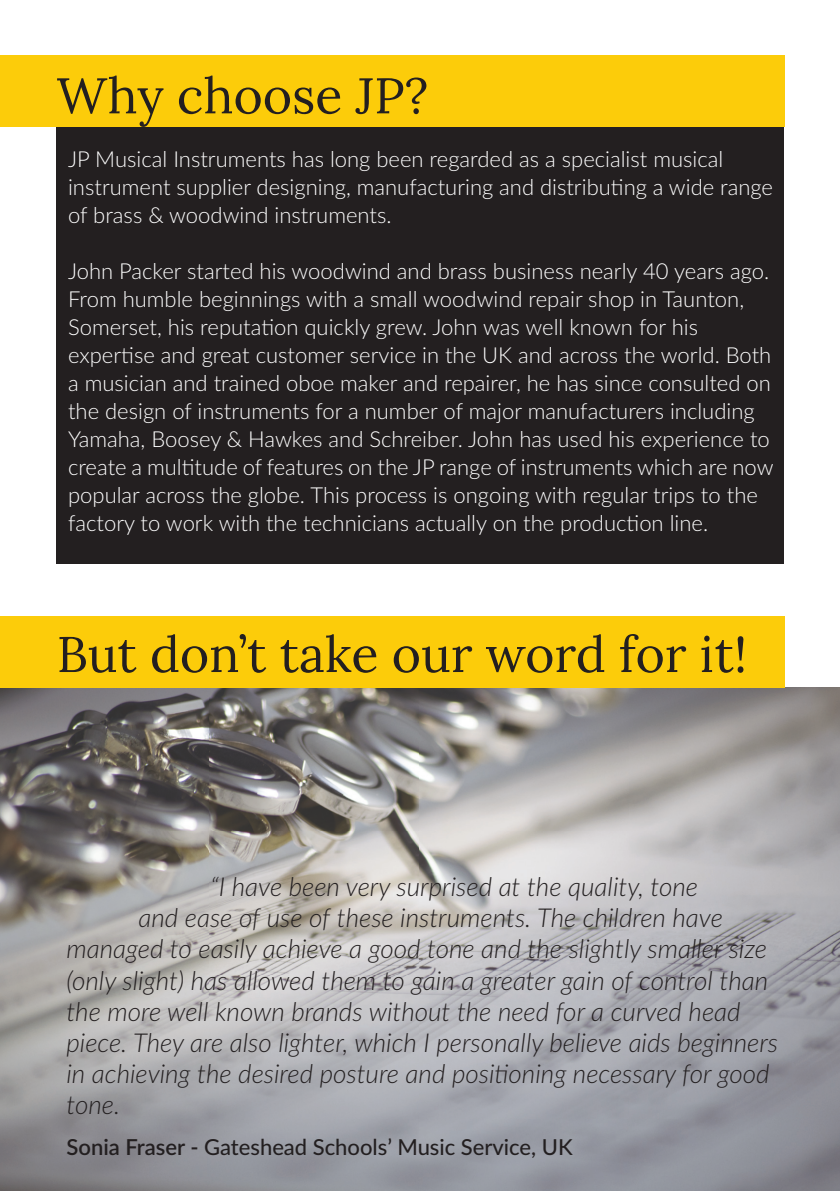
<style>
.page{position:relative;width:840px;height:1191px;background:#fff}
.page>*{position:absolute;margin:0;border:0;box-sizing:border-box;transform-origin:0 0}
.t1{font:50px "Lora";color:#231f20}
.t2{font:italic 300 26px "Lato";color:#231f20}
.t3{font:300 22px/28px "Lato";color:#fff}
.t4{font:500 22px "Lato";color:#231f20}
.s1{font-weight:600}
</style>
<div class="page">
<div style="left:57px;top:125px;width:726px;height:439px;background:#231f20"></div>
<div style="left:0;top:55px;width:783px;height:71px;background:#fccc0a"></div>
<img style="left:0;top:688px;width:839px;height:503px">
<div style="left:0;top:616px;width:783px;height:72px;background:#fccc0a"></div>
<h1 class="t1" style="left:57px;top:58px;width:373px">Why choose JP?</h1>
<p class="t3" style="left:68px;top:144px;width:706px">JP Musical Instruments has long been regarded as a specialist musical instrument supplier designing, manufacturing and distributing a wide range of brass &amp; woodwind instruments.</p>
<p class="t3" style="left:68px;top:256px;width:706px">John Packer started his woodwind and brass business nearly 40 years ago.<br>From humble beginnings with a small woodwind repair shop in Taunton, Somerset, his reputation quickly grew. John was well known for his expertise and great customer service in the UK and across the world. Both a musician and trained oboe maker and repairer, he has since consulted on the design of instruments for a number of major manufacturers including Yamaha, Boosey &amp; Hawkes and Schreiber. John has used his experience to create a multitude of features on the JP range of instruments which are now popular across the globe. This process is ongoing with regular trips to the factory to work with the technicians actually on the production line.</p>
<h1 class="t1" style="left:57px;top:616px;width:691px">But don’t take our word for it!</h1>
<p class="t2" style="left:210px;top:868px;width:488px">“I have been very surprised at the quality, tone</p>
<p class="t2" style="left:138px;top:899px;width:585px">and ease of use of these instruments. The children have</p>
<p class="t2" style="left:66px;top:931px;width:701px">managed to easily achieve a good tone and the slightly smaller size</p>
<p class="t2" style="left:66px;top:962px;width:702px">(only slight) has allowed them to gain a greater gain of control than</p>
<p class="t2" style="left:66px;top:993px;width:675px">the more well known brands without the need for a curved head</p>
<p class="t2" style="left:66px;top:1024px;width:712px">piece. They are also lighter, which I personally believe aids beginners</p>
<p class="t2" style="left:66px;top:1055px;width:704px">in achieving the desired posture and positioning necessary for good</p>
<p class="t2" style="left:66px;top:1087px;width:55px">tone.</p>
<p class="t4" style="left:66px;top:1131px;width:507px"><span class="s1">Sonia Fraser -</span> Gateshead Schools’ Music Service, UK</p>
</div>
